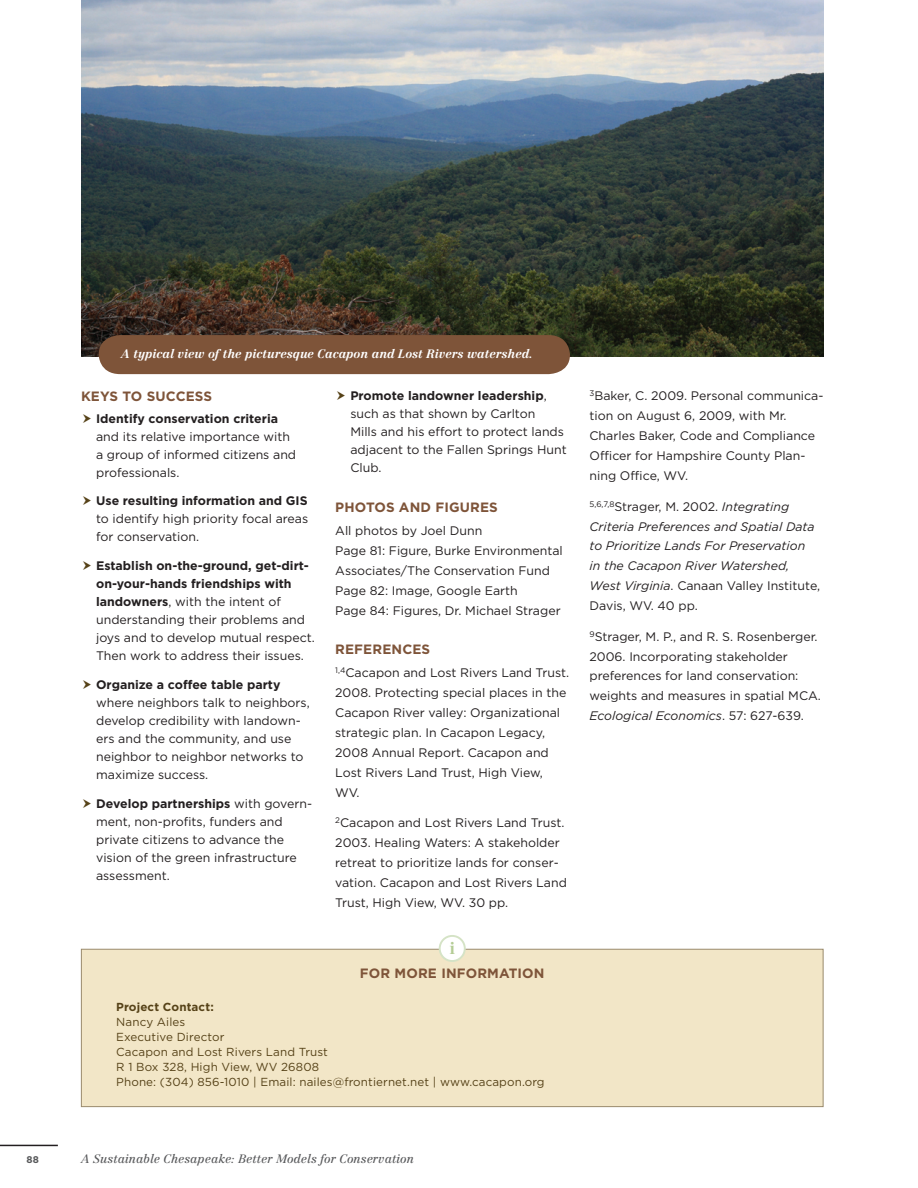
<style>
.page{position:relative;width:918px;height:1188px;background:#fff}
.page>*{position:absolute;margin:0;border:0;box-sizing:border-box;transform-origin:0 0}
.Paragraph_Sub_Sectio{font:16.35px "Centennial Bold Os F";color:#b4cc95}
.Paragraph_Sub_Titles{font:700 13.5px "Gotham";letter-spacing:.01em;color:#7e5439}
.Paragraph_Style{font:12.3px/19.8px "Gotham";color:#231f20}
.Paragraph_Style_Bull{font:12.3px/18px "Gotham";color:#231f20}
.Paragraph_Style-2{font:italic 12.3px/19.8px "Gotham";color:#231f20}
.Photo_Caption{font:italic 700 12px "Centennial";color:#fff}
.t1{font:italic 12px "Centennial";color:#57585a}
.ForMoreInfo-text{font:11.7px/15px "Gotham";letter-spacing:.01em;color:#564218}
.t2{font:700 9.75px "Gotham";color:#57585a}
.s1{font-weight:700}
.s2{font-style:normal}
.s3{font-style:italic}
</style>
<div class="page">
<hr style="left:0;top:1145px;width:58px;height:1px;background:#231f20">
<div style="left:81px;top:949px;width:743px;height:158px;background:#f2e6c7;border:1px solid #9a8a6c"></div>
<div style="left:440px;top:936px;width:25px;height:25px;background:#fff;border-radius:50%"></div>
<div style="left:439px;top:935px;width:27px;height:27px;border:2px solid #d5e3c6;border-radius:50%"></div>
<img style="left:81px;top:0;width:743px;height:357px">
<div style="left:99px;top:335px;width:471px;height:39px;background:#7e5439"></div>
<p class="Photo_Caption" style="left:121px;top:347px;width:413px">A typical view of the picturesque Cacapon and Lost Rivers watershed.</p>
<p class="Paragraph_Sub_Titles" style="left:81px;top:389px;width:133px">Keys to Success</p>
<p class="Paragraph_Style_Bull" style="left:96px;top:409px;width:202px"><span class="s1">I dentify conservation criteria </span>and its relative importance with a group of informed citizens and professionals.</p>
<p class="Paragraph_Style_Bull" style="left:96px;top:492px;width:214px"><span class="s1">Use resulting information and GIS </span>to identify high priority focal areas for conservation.</p>
<p class="Paragraph_Style_Bull" style="left:96px;top:557px;width:220px"><span class="s1">Establish on-the-ground, get-dirt&shy;on-your-hands friendships with landowners</span>, with the intent of understanding their problems and joys and to develop mutual respect.<br>Then work to address their issues.</p>
<p class="Paragraph_Style_Bull" style="left:96px;top:675px;width:215px"><span class="s1">Organize a coffee table party </span>where neighbors talk to neighbors, develop credibility with landown&shy;ers and the community, and use neighbor to neighbor networks to maximize success.</p>
<p class="Paragraph_Style_Bull" style="left:96px;top:794px;width:217px"><span class="s1">Develop partnerships</span> with govern&shy;ment, non-profits, funders and private citizens to advance the vision of the green infrastructure assessment.</p>
<p class="Paragraph_Style_Bull" style="left:350px;top:387px;width:218px"><span class="s1">Promote landowner leadership</span>, such as that shown by Carlton<br>Mills and his effort to protect lands adjacent to the Fallen Springs Hunt<br>Club.</p>
<p class="Paragraph_Sub_Titles" style="left:335px;top:499px;width:164px">Photos and Figures</p>
<p class="Paragraph_Style" style="left:335px;top:521px;width:229px">All photos by Joel Dunn<br>Page 81: Figure, Burke Environmental<br>Associates/The Conservation Fund<br>Page 82: Image, Google Earth<br>Page 84: Figures, Dr. Michael Strager</p>
<p class="Paragraph_Sub_Titles" style="left:335px;top:642px;width:97px">References</p>
<p class="Paragraph_Style" style="left:335px;top:663px;width:236px"><sup>1,4</sup>Cacapon and Lost Rivers Land Trust.<br>2008. Protecting special places in the<br>Cacapon River valley: Organizational strategic plan. In Cacapon Legacy,<br>2008 Annual Report. Cacapon and<br>Lost Rivers Land Trust, High View,<br>WV.</p>
<p class="Paragraph_Style" style="left:335px;top:813px;width:233px"><sup>2</sup>Cacapon and Lost Rivers Land Trust.<br>2003. Healing Waters: A stakeholder retreat to prioritize lands for conser&shy;vation. Cacapon and Lost Rivers Land Trust, High View, WV. 30 pp.</p>
<p class="Paragraph_Sub_Sectio" style="left:450px;top:939px;width:7px">i</p>
<p class="Paragraph_Sub_Titles" style="left:360px;top:965px;width:186px">For More I nformation</p>
<p class="ForMoreInfo-text" style="left:116px;top:999px;width:430px"><span class="s1">Project Contact:<br></span>Nancy Ailes<br>Executive Director<br>Cacapon and Lost Rivers Land Trust<br>R 1 Box 328, High View, WV 26808<br>Phone: (304) 856-1010 | Email: nailes@frontiernet.net | www.cacapon.org</p>
<p class="Paragraph_Style" style="left:590px;top:386px;width:235px"><sup>3</sup>Baker, C. 2009. Personal communica&shy;tion on August 6, 2009, with Mr.<br>Charles Baker, Code and Compliance<br>Officer for Hampshire County Plan&shy;ning Office, WV.</p>
<p class="Paragraph_Style-2" style="left:589px;top:496px;width:232px"><sup>5,6,7,8</sup><span class="s2">Strager, M. 2002.</span> Integrating Criteria Preferences and Spatial Data to Prioritize Lands For Preservation<br>in the Cacapon River Watershed, West Virginia<span class="s2">. Canaan Valley Institute, Davis, WV. 40 pp.</span></p>
<p class="Paragraph_Style" style="left:589px;top:626px;width:233px"><sup>9</sup>Strager, M. P., and R. S. Rosenberger.<br>2006. Incorporating stakeholder preferences for land conservation: weights and measures in spatial MCA.<br><span class="s3">Ecological Economics</span>. 57: 627-639.</p>
<p class="t2" style="left:27px;top:1154px;width:14px">88</p>
<p class="t1" style="left:81px;top:1152px;width:335px">A Sustainable Chesapeake: Better Models for Conservation</p>
</div>
